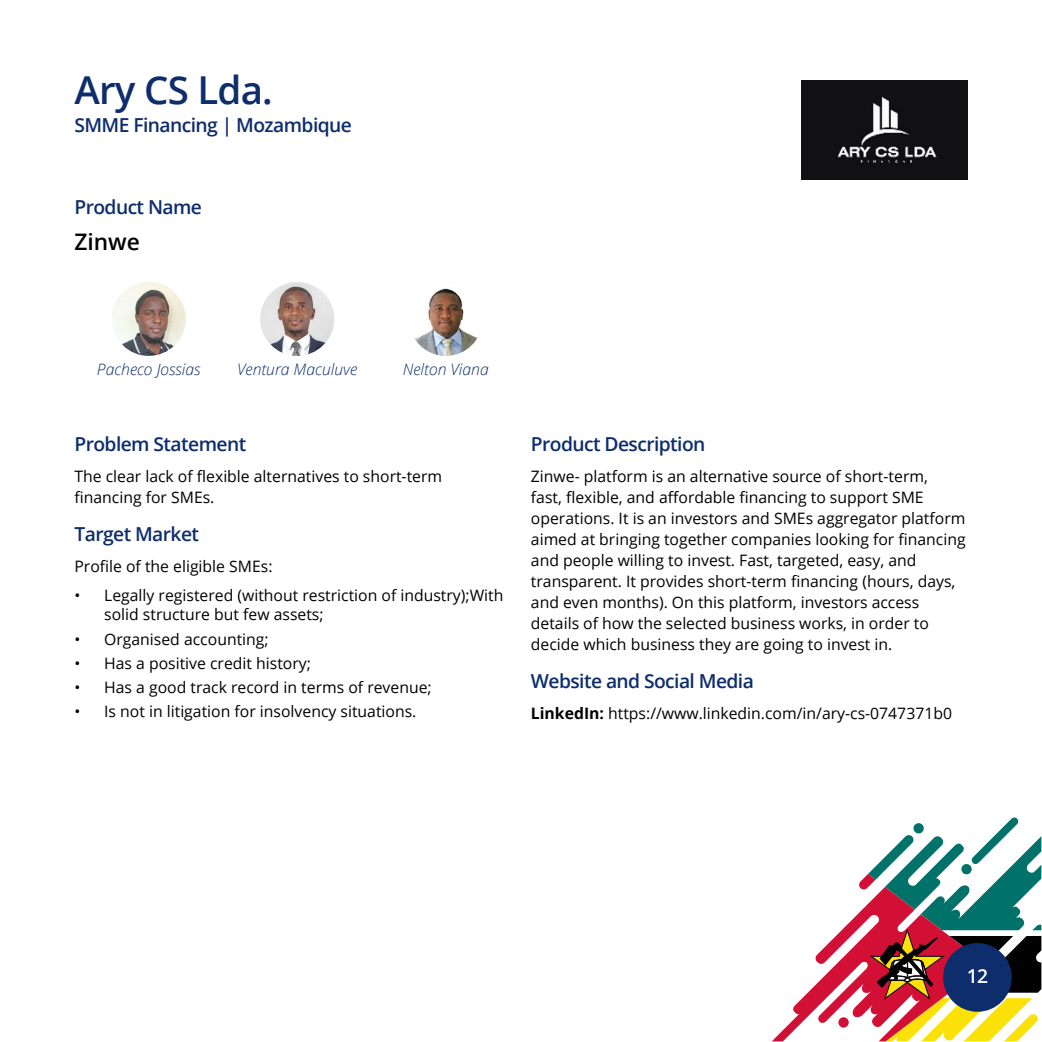
<style>
.page{position:relative;width:1042px;height:1042px;background:#fff}
.page>*{position:absolute;margin:0;border:0;box-sizing:border-box;transform-origin:0 0}
.t1{font:600 38.5px "Open Sans";letter-spacing:-.02em;color:#0e2d6d}
.t2{font:600 22.75px "Open Sans";color:#000}
.t3{font:600 19.25px "Open Sans";letter-spacing:-.03em;color:#0e2d6d}
.t4{font:600 19.25px "Open Sans";color:#fff}
.t5{font:15.75px/21px "Open Sans";color:#000}
.t6{font:italic 300 15.75px "Open Sans";color:#0e2d6d}
.s1{font-weight:700}
</style>
<div class="page">
<svg style="left:772px;top:817px;width:269px;height:224px"></svg>
<img style="left:112px;top:282px;width:74px;height:74px;border-radius:37px">
<img style="left:260px;top:282px;width:74px;height:74px;border-radius:37px">
<img style="left:409px;top:282px;width:74px;height:74px;border-radius:37px">
<img style="left:801px;top:80px;width:166px;height:100px">
<div style="left:943px;top:943px;width:69px;height:69px;background:#0e2d6d;border-radius:50%"></div>
<h1 class="t1" style="left:74px;top:63px;width:200px">Ary CS Lda.</h1>
<p class="t3" style="left:74px;top:111px;width:279px">SMME Financing | Mozambique</p>
<p class="t3" style="left:74px;top:193px;width:129px">Product Name</p>
<h2 class="t2" style="left:74px;top:226px;width:67px">Zinwe</h2>
<p class="t6" style="left:97px;top:358px;width:105px">Pacheco Jossias</p>
<p class="t6" style="left:237px;top:358px;width:121px">Ventura Maculuve</p>
<p class="t6" style="left:403px;top:358px;width:87px">Nelton Viana</p>
<p class="t3" style="left:74px;top:431px;width:173px">Problem Statement</p>
<p class="t5" style="left:74px;top:466px;width:369px">The clear lack of flexible alternatives to short-term financing for SMEs.</p>
<p class="t3" style="left:74px;top:521px;width:126px">Target Market</p>
<p class="t5" style="left:74px;top:555px;width:200px">Profile of the eligible SMEs:</p>
<p class="t5" style="left:104px;top:585px;width:401px;line-height:19.2px;text-indent:-30px">• Legally registered (without restriction of industry);With solid structure but few assets;</p>
<p class="t5" style="left:74px;top:628px;width:196px">• Organised accounting;</p>
<p class="t5" style="left:74px;top:652px;width:238px">• Has a positive credit history;</p>
<p class="t5" style="left:74px;top:676px;width:359px">• Has a good track record in terms of revenue;</p>
<p class="t5" style="left:74px;top:700px;width:343px">• Is not in litigation for insolvency situations.</p>
<p class="t3" style="left:531px;top:431px;width:176px">Product Description</p>
<p class="t5" style="left:531px;top:466px;width:436px">Zinwe- platform is an alternative source of short-term,<br>fast, flexible, and affordable financing to support SME operations. It is an investors and SMEs aggregator platform aimed at bringing together companies looking for financing and people willing to invest. Fast, targeted, easy, and transparent. It provides short-term financing (hours, days, and even months). On this platform, investors access details of how the selected business works, in order to decide which business they are going to invest in.</p>
<p class="t3" style="left:531px;top:668px;width:224px">Website and Social Media</p>
<p class="t5" style="left:531px;top:702px;width:423px"><span class="s1">LinkedIn:</span> https://www.linkedin.com/in/ary-cs-0747371b0</p>
<p class="t4" style="left:966px;top:963px;width:23px">12</p>
</div>
